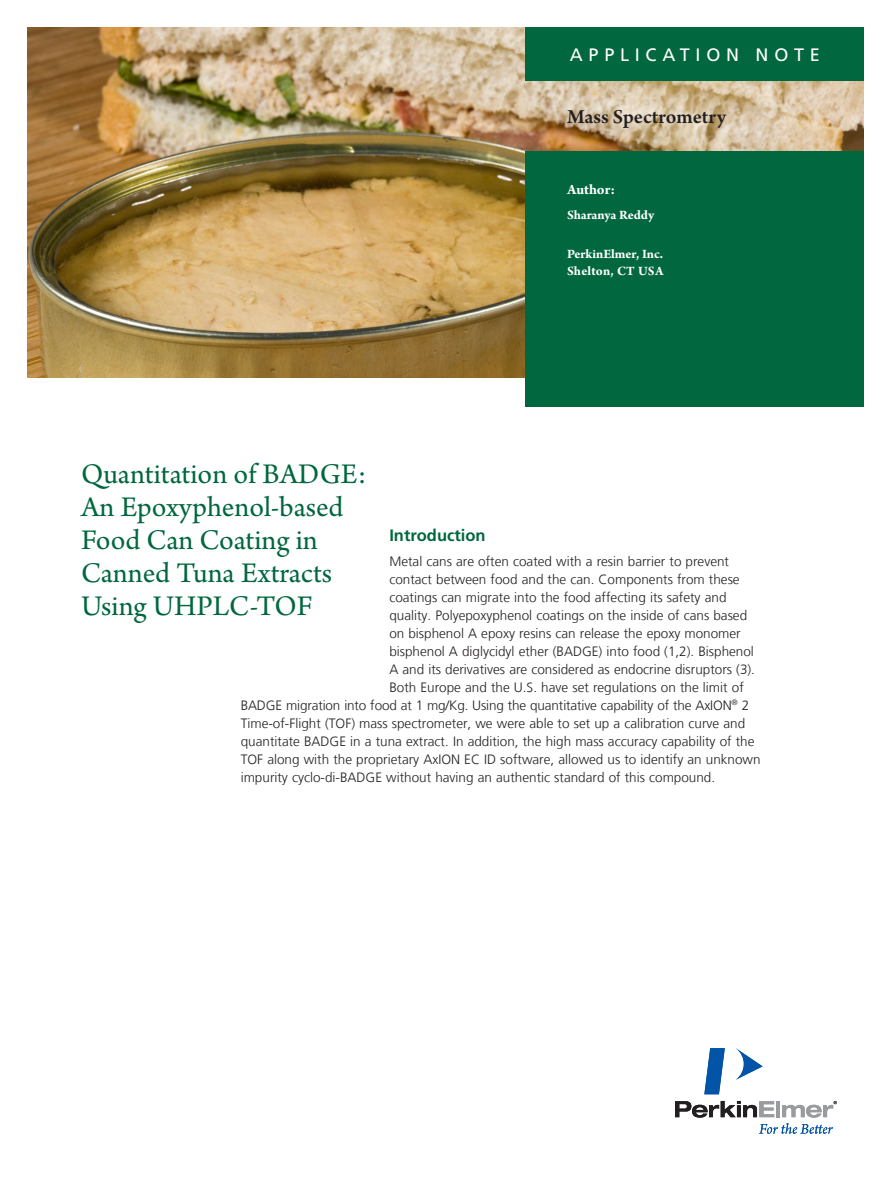
<style>
.page{position:relative;width:891px;height:1188px;background:#fff}
.page>*{position:absolute;margin:0;border:0;box-sizing:border-box;transform-origin:0 0}
.Intro_Head{font:30px/33px "Arno Pro";color:#00673e}
.Product_header{font:600 21px "Arno Pro";color:#231f20}
.t1{font:18px "Frutiger";letter-spacing:.32em;color:#fff}
.table{font:700 16.5px "Frutiger LT Com";color:#00673e}
.Body{font:700 15px "Arno Pro";color:#fff}
.table-2{font:300 13.5px "Frutiger LT Com";color:#231f20}
.Author_Contributor_A{font:700 13.5px/16.5px "Arno Pro";color:#fff}
</style>
<div class="page">
<img style="left:27px;top:27px;width:837px;height:351px">
<div style="left:526px;top:151px;width:338px;height:256px;background:#00673e"></div>
<div style="left:526px;top:27px;width:338px;height:54px;background:#00673e"></div>
<svg style="left:736px;top:1048px;width:27px;height:32px"></svg>
<svg style="left:704px;top:1048px;width:21px;height:46px"></svg>
<svg style="left:675px;top:1101px;width:162px;height:33px"></svg>
<p class="t1" style="left:570px;top:44px;width:252px">APPLICATION NOTE</p>
<p class="Product_header" style="left:567px;top:105px;width:161px">Mass Spectrometry</p>
<p class="Body" style="left:567px;top:181px;width:50px">Author:</p>
<p class="Author_Contributor_A" style="left:567px;top:208px;width:89px">Sharanya Reddy</p>
<p class="Author_Contributor_A" style="left:567px;top:247px;width:98px">PerkinElmer, Inc.<br>Shelton, CT USA</p>
<p class="Intro_Head" style="left:81px;top:459px;width:287px">Quantitation of BADGE:<br>An Epoxyphenol-based<br>Food Can Coating in<br>Canned Tuna Extracts<br>Using UHPLC-TOF</p>
<p class="table" style="left:389px;top:526px;width:98px">Introduction</p>
<p class="table-2" style="left:389px;top:553px;width:341px">Metal cans are often coated with a resin barrier to prevent</p>
<p class="table-2" style="left:389px;top:571px;width:352px">contact between food and the can. Components from these</p>
<p class="table-2" style="left:389px;top:589px;width:339px">coatings can migrate into the food affecting its safety and</p>
<p class="table-2" style="left:389px;top:607px;width:359px">quality. Polyepoxyphenol coatings on the inside of cans based</p>
<p class="table-2" style="left:389px;top:625px;width:353px">on bisphenol A epoxy resins can release the epoxy monomer</p>
<p class="table-2" style="left:389px;top:643px;width:366px">bisphenol A diglycidyl ether (BADGE) into food (1,2). Bisphenol</p>
<p class="table-2" style="left:389px;top:661px;width:367px">A and its derivatives are considered as endocrine disruptors (3).</p>
<p class="table-2" style="left:389px;top:679px;width:356px">Both Europe and the U.S. have set regulations on the limit of</p>
<p class="table-2" style="left:241px;top:697px;width:510px">BADGE migration into food at 1 mg/Kg. Using the quantitative capability of the AxION<sup>®</sup> 2</p>
<p class="table-2" style="left:241px;top:715px;width:506px">Time-of-Flight (TOF) mass spectrometer, we were able to set up a calibration curve and</p>
<p class="table-2" style="left:241px;top:733px;width:515px">quantitate BADGE in a tuna extract. In addition, the high mass accuracy capability of the</p>
<p class="table-2" style="left:241px;top:751px;width:521px">TOF along with the proprietary AxION EC ID software, allowed us to identify an unknown</p>
<p class="table-2" style="left:241px;top:770px;width:476px">impurity cyclo-di-BADGE without having an authentic standard of this compound.</p>
</div>
